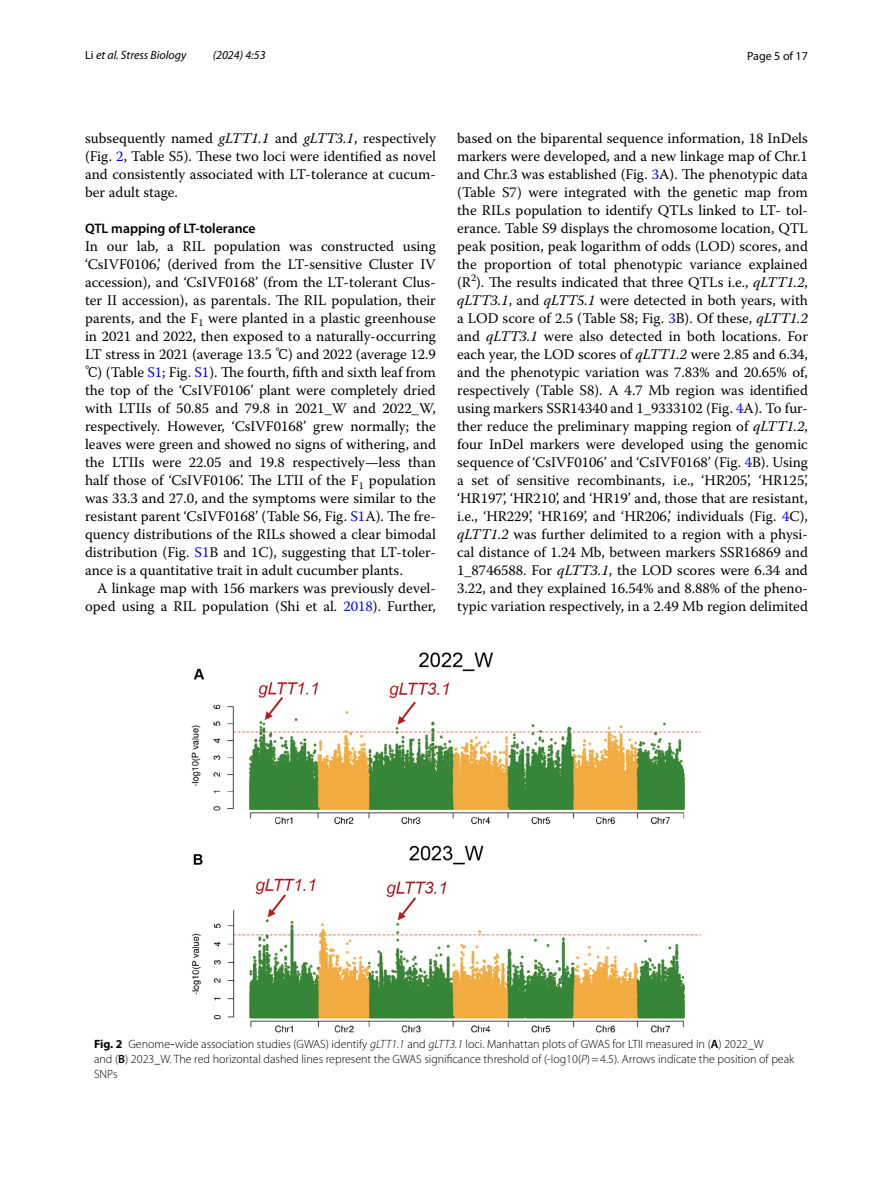
<style>
.page{position:relative;width:893px;height:1187px;background:#fff}
.page>*{position:absolute;margin:0;border:0;box-sizing:border-box;transform-origin:0 0}
.t1{font:14.7px/18px "Warnock Pro";color:#000;text-align:justify}
.t2{font:600 13.8px "Myriad Pro";color:#000}
.t3{font:300 12px/15px "Myriad Pro";color:#000}
.t4{font:italic 12px "Myriad Pro";color:#000}
.t5{font:12px "Myriad Pro";color:#000}
.s1{font-style:normal}
.s2{font-style:italic}
.s3{color:#00f}
.s4{font-family:"Code 2000"}
.s5{font-weight:700}
.s6{font-family:"Segoe UI";font-weight:400}
.s7{font-weight:600}
</style>
<div class="page">
<img style="left:191px;top:652px;width:510px;height:380px">
<p class="t4" style="left:85px;top:48px;width:103px"><span class="s1">Li</span> et al. Stress Biology</p>
<p class="t4" style="left:213px;top:48px;width:54px">(2024) 4:53</p>
<p class="t5" style="left:747px;top:48px;width:62px">Page 5 of 17</p>
<p class="t1" style="left:85px;top:128px;width:352px">subsequently named <span class="s2">gLTT1.1</span> and <span class="s2">gLTT3.1</span>, respectively (Fig. <span class="s3">2</span>, Table S5). These two loci were identified as novel and consistently associated with LT-tolerance at cucum&shy;ber adult stage.</p>
<p class="t2" style="left:85px;top:219px;width:172px">QTL mapping of LT‑tolerance</p>
<p class="t1" style="left:85px;top:236px;width:352px">In our lab, a RIL population was constructed using ‘CsIVF0106,’ (derived from the LT-sensitive Cluster IV accession), and ‘CsIVF0168’ (from the LT-tolerant Clus&shy;ter II accession), as parentals. The RIL population, their parents, and the F<sub>1</sub> were planted in a plastic greenhouse in 2021 and 2022, then exposed to a naturally-occurring LT stress in 2021 (average 13.5 <span class="s4">℃</span>) and 2022 (average 12.9 <span class="s4">℃</span>) (Table <span class="s3">S1</span>; Fig. <span class="s3">S1</span>). The fourth, fifth and sixth leaf from the top of the ‘CsIVF0106’ plant were completely dried with LTIIs of 50.85 and 79.8 in 2021_W and 2022_W, respectively. However, ‘CsIVF0168’ grew normally; the leaves were green and showed no signs of withering, and the LTIIs were 22.05 and 19.8 respectively—less than half those of ‘CsIVF0106’. The LTII of the F<sub>1</sub> population was 33.3 and 27.0, and the symptoms were similar to the resistant parent ‘CsIVF0168’ (Table S6, Fig. <span class="s3">S1</span>A). The fre&shy;quency distributions of the RILs showed a clear bimodal distribution (Fig. <span class="s3">S1</span>B and 1C), suggesting that LT-toler&shy;ance is a quantitative trait in adult cucumber plants.</p>
<p class="t1" style="left:85px;top:578px;width:352px;text-align:right">A linkage map with 156 markers was previously devel&shy;oped using a RIL population (Shi et al. <span class="s3">2018</span>). Further,</p>
<p class="t1" style="left:457px;top:128px;width:352px">based on the biparental sequence information, 18 InDels markers were developed, and a new linkage map of Chr.1 and Chr.3 was established (Fig. <span class="s3">3</span>A). The phenotypic data (Table S7) were integrated with the genetic map from the RILs population to identify QTLs linked to LT- tol&shy;erance. Table S9 displays the chromosome location, QTL peak position, peak logarithm of odds (LOD) scores, and the proportion of total phenotypic variance explained (R<sup>2</sup>). The results indicated that three QTLs i.e., <span class="s2">qLTT1.2</span>, <span class="s2">qLTT3.1</span>, and <span class="s2">qLTT5.1</span> were detected in both years, with a LOD score of 2.5 (Table S8; Fig. <span class="s3">3</span>B). Of these, <span class="s2">qLTT1.2 </span>and <span class="s2">qLTT3.1</span> were also detected in both locations. For each year, the LOD scores of <span class="s2">qLTT1.2</span> were 2.85 and 6.34, and the phenotypic variation was 7.83% and 20.65% of, respectively (Table S8). A 4.7 Mb region was identified using markers SSR14340 and 1_9333102 (Fig. <span class="s3">4</span>A). To fur&shy;ther reduce the preliminary mapping region of <span class="s2">qLTT1.2</span>, four InDel markers were developed using the genomic sequence of ‘CsIVF0106’ and ‘CsIVF0168’ (Fig. <span class="s3">4</span>B). Using a set of sensitive recombinants, i.e., ‘HR205’, ‘HR125’, ‘HR197’, ‘HR210’, and ‘HR19’ and, those that are resistant, i.e., ‘HR229’, ‘HR169’, and ‘HR206,’ individuals (Fig. <span class="s3">4</span>C), <span class="s2">qLTT1.2</span> was further delimited to a region with a physi&shy;cal distance of 1.24 Mb, between markers SSR16869 and 1_8746588. For <span class="s2">qLTT3.1</span>, the LOD scores were 6.34 and 3.22, and they explained 16.54% and 8.88% of the pheno&shy;typic variation respectively, in a 2.49 Mb region delimited</p>
<p class="t3" style="left:94px;top:1036px;width:702px"><span class="s5">Fig. 2</span> Genome<span class="s6">‐</span>wide association studies (GWAS) identify <span class="s2">gLTT1.1</span> and <span class="s2">gLTT3.1</span> loci. Manhattan plots of GWAS for LTII measured in (<span class="s7">A</span>) 2022_W<br>and (<span class="s7">B</span>) 2023_W. The red horizontal dashed lines represent the GWAS significance threshold of (-log10(<span class="s2">P</span>)=4.5). Arrows indicate the position of peak<br>SNPs</p>
</div>
